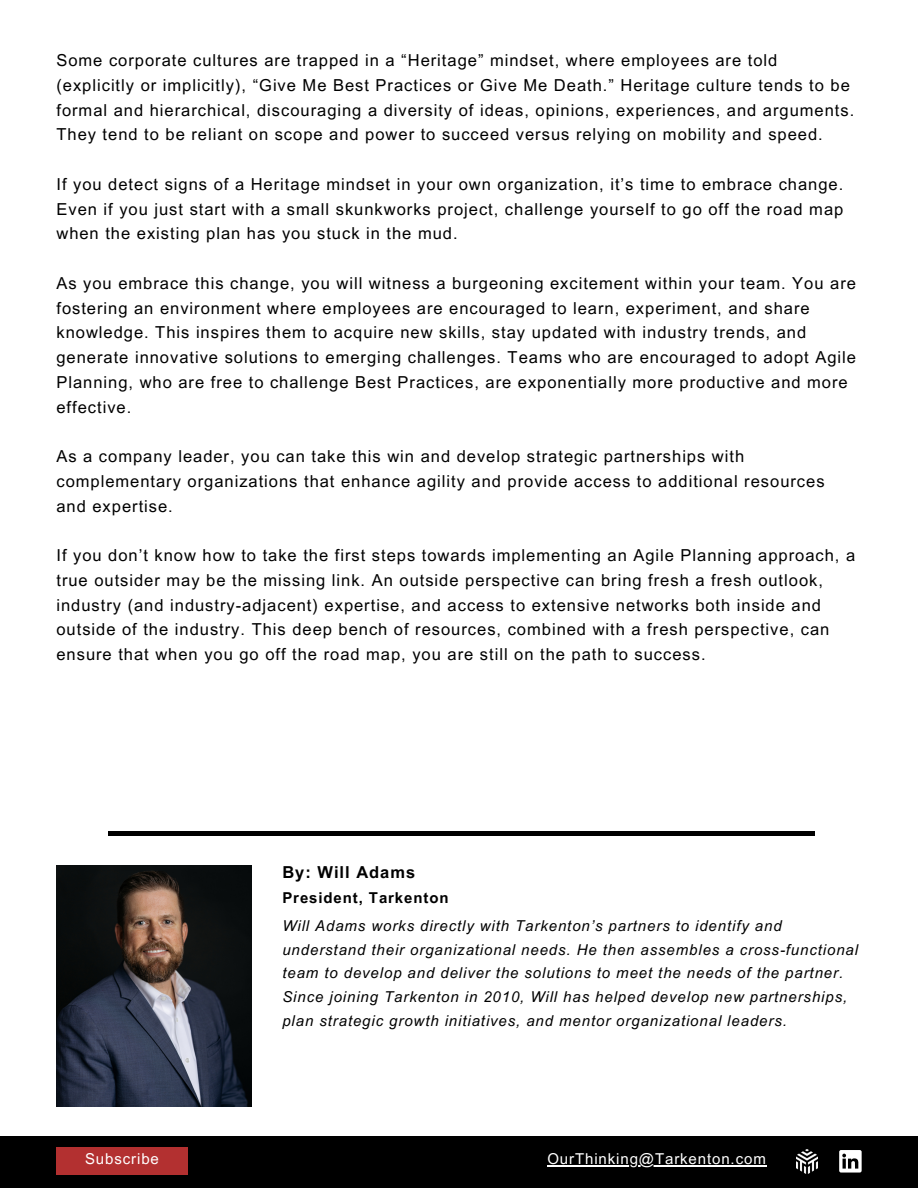
<style>
.page{position:relative;width:918px;height:1188px;background:#fff}
.page>*{position:absolute;margin:0;border:0;box-sizing:border-box;transform-origin:0 0}
.t1{font:16.5px/24.8px "Arial MT Pro";letter-spacing:.06em;color:#000}
.t2{font:700 16.5px "Arial MT Pro";letter-spacing:.06em;color:#000}
.t3{font:italic 15px/23.7px "Arial MT Pro";letter-spacing:.06em;color:#000}
.t4{font:15px "Arial MT Pro";letter-spacing:.06em;color:#fff}
.t5{font:700 15px "Arial MT Pro";letter-spacing:.06em;color:#000}
</style>
<div class="page">
<div style="left:0;top:1136px;width:918px;height:52px;background:#000"></div>
<svg style="left:839px;top:1150px;width:23px;height:23px"></svg>
<img style="left:796px;top:1149px;width:22px;height:25px">
<div style="left:56px;top:1147px;width:132px;height:28px;background:#b33030"></div>
<hr style="left:547px;top:1165px;width:220px;height:1px;background:#fff">
<img style="left:56px;top:866px;width:195px;height:240px">
<div style="left:108px;top:831px;width:707px;height:5px;background:#000"></div>
<p class="t1" style="left:56px;top:50px;width:799px">Some corporate cultures are trapped in a “Heritage” mindset, where employees are told (explicitly or implicitly), “Give Me Best Practices or Give Me Death.” Heritage culture tends to be formal and hierarchical, discouraging a diversity of ideas, opinions, experiences, and arguments.<br>They tend to be reliant on scope and power to succeed versus relying on mobility and speed.</p>
<p class="t1" style="left:56px;top:174px;width:788px;text-align:justify">If you detect signs of a Heritage mindset in your own organization, it’s time to embrace change.<br>Even if you just start with a small skunkworks project, challenge yourself to go off the road map when the existing plan has you stuck in the mud.</p>
<p class="t1" style="left:56px;top:273px;width:801px">As you embrace this change, you will witness a burgeoning excitement within your team. You are fostering an environment where employees are encouraged to learn, experiment, and share knowledge. This inspires them to acquire new skills, stay updated with industry trends, and generate innovative solutions to emerging challenges. Teams who are encouraged to adopt Agile Planning, who are free to challenge Best Practices, are exponentially more productive and more effective.</p>
<p class="t1" style="left:56px;top:446px;width:770px">As a company leader, you can take this win and develop strategic partnerships with complementary organizations that enhance agility and provide access to additional resources and expertise.</p>
<p class="t1" style="left:56px;top:545px;width:800px">If you don’t know how to take the first steps towards implementing an Agile Planning approach, a true outsider may be the missing link. An outside perspective can bring fresh a fresh outlook, industry (and industry-adjacent) expertise, and access to extensive networks both inside and outside of the industry. This deep bench of resources, combined with a fresh perspective, can ensure that when you go off the road map, you are still on the path to success.</p>
<p class="t2" style="left:282px;top:866px;width:134px">By: Will Adams</p>
<p class="t5" style="left:282px;top:892px;width:168px">President, Tarkenton</p>
<p class="t3" style="left:282px;top:916px;width:577px">Will Adams works directly with Tarkenton’s partners to identify and understand their organizational needs. He then assembles a cross-functional team to develop and deliver the solutions to meet the needs of the partner.<br>Since joining Tarkenton in 2010, Will has helped develop new partnerships, plan strategic growth initiatives, and mentor organizational leaders.</p>
<p class="t4" style="left:547px;top:1153px;width:220px">OurThinking@Tarkenton.com</p>
<p class="t4" style="left:85px;top:1153px;width:75px">Subscribe</p>
<p class="t4" style="left:547px;top:1156px;width:220px">OurThinking@Tarkenton.com</p>
</div>
